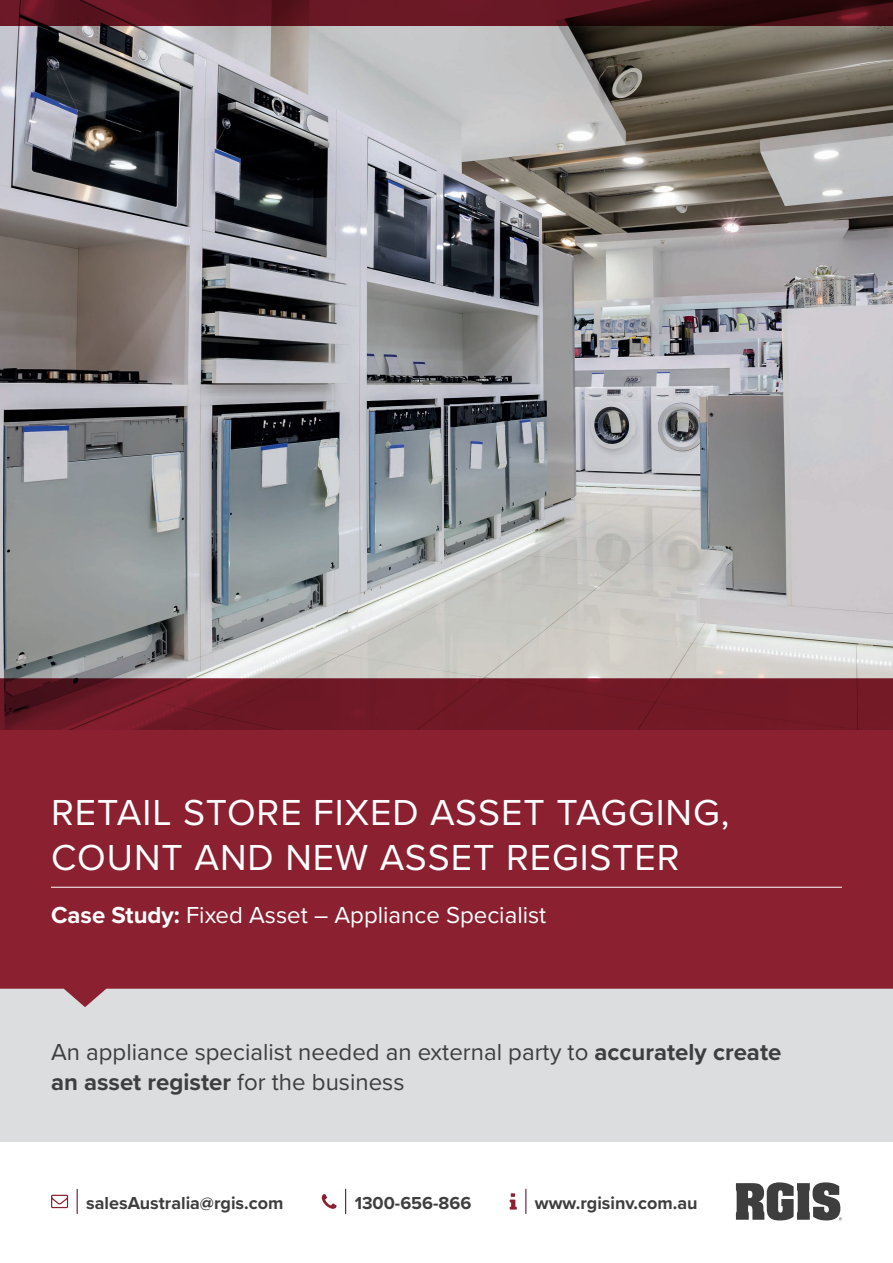
<style>
.page{position:relative;width:893px;height:1263px;background:#fff}
.page>*{position:absolute;margin:0;border:0;box-sizing:border-box;transform-origin:0 0}
.t1{font:37.5px/45px "Proxima Nova";letter-spacing:.025em;color:#fff}
.t2{font:24px/30px "Proxima Nova";color:#3e3e3f}
.t3{font:24px "Proxima Nova";color:#fff}
.t4{font:700 18px "Proxima Nova";color:#3e3e3f}
.s1{font-weight:700}
</style>
<div class="page">
<svg style="left:525px;top:1189px;width:1px;height:24px"></svg>
<svg style="left:510px;top:1193px;width:7px;height:16px"></svg>
<svg style="left:77px;top:1189px;width:1px;height:24px"></svg>
<svg style="left:51px;top:1195px;width:17px;height:13px"></svg>
<svg style="left:345px;top:1189px;width:1px;height:24px"></svg>
<svg style="left:322px;top:1194px;width:15px;height:15px"></svg>
<svg style="left:736px;top:1182px;width:106px;height:38px"></svg>
<div style="left:0;top:989px;width:893px;height:153px;background:#dcdddf"></div>
<svg style="left:0;top:730px;width:893px;height:277px;background:#902c3c"></svg>
<hr style="left:51px;top:887px;width:791px;height:1px;background:#fff">
<img style="left:0;top:26px;width:893px;height:704px">
<svg style="left:0;top:0;width:893px;height:26px;background:#54121c"></svg>
<h1 class="t1" style="left:51px;top:788px;width:680px">RETAIL STORE FIXED ASSET TAGGING,<br>COUNT AND NEW ASSET REGISTER</h1>
<p class="t3" style="left:51px;top:897px;width:497px"><span class="s1">Case Study:</span> Fixed Asset – Appliance Specialist</p>
<p class="t2" style="left:51px;top:1036px;width:732px">An appliance specialist needed an external party to <span class="s1">accurately create an asset register</span> for the business</p>
<p class="t4" style="left:86px;top:1189px;width:199px">salesAustralia@rgis.com</p>
<p class="t4" style="left:355px;top:1189px;width:118px">1300-656-866</p>
<p class="t4" style="left:535px;top:1189px;width:164px">www.rgisinv.com.au</p>
</div>
